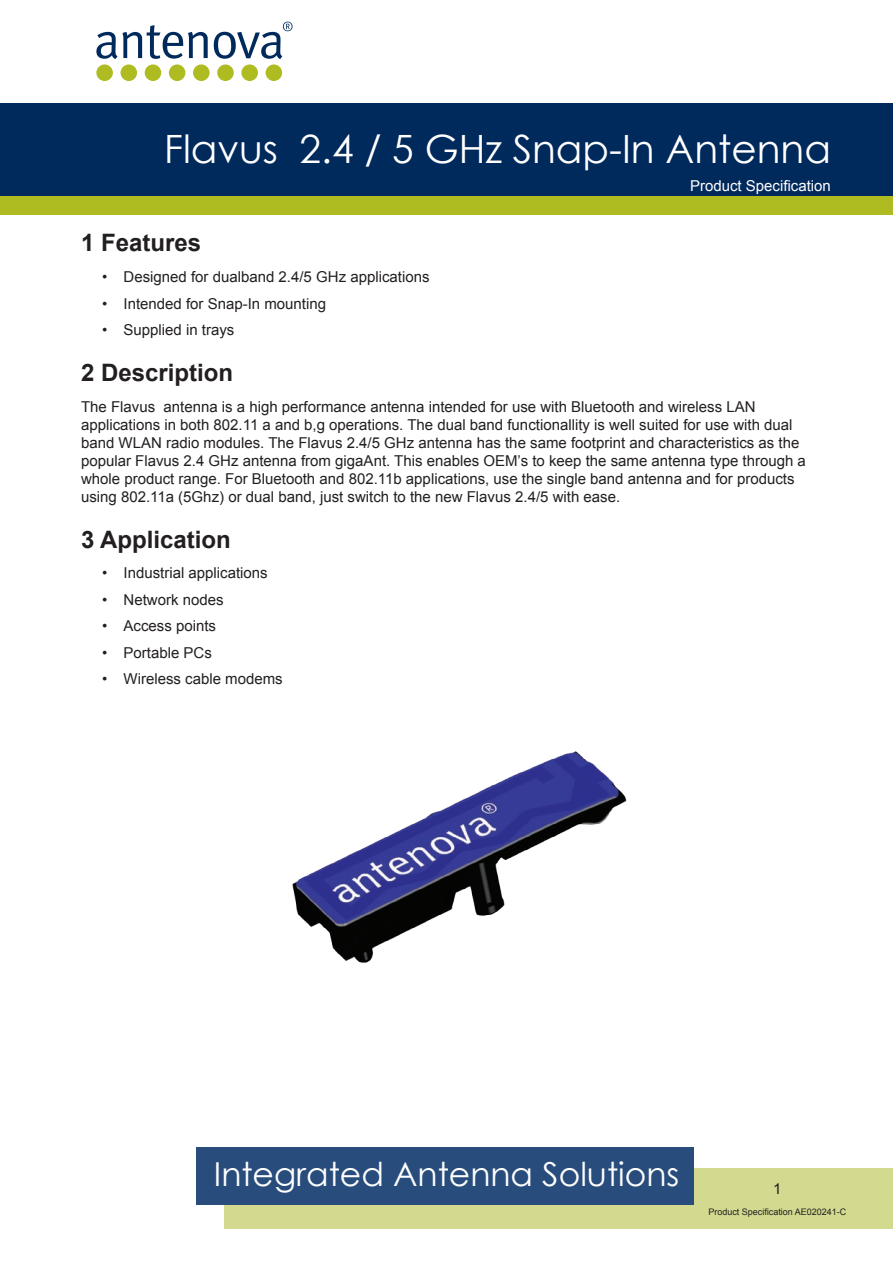
<style>
.page{position:relative;width:893px;height:1263px;background:#fff}
.page>*{position:absolute;margin:0;border:0;box-sizing:border-box;transform-origin:0 0}
.t1{font:39px "Century Gothic";color:#fff}
.t2{font:33px "Century Gothic";color:#fff}
.t3{font:700 24px "Arial";color:#231f20}
.t4{font:15px/26.5px "Arial";color:#231f20}
.t5{font:15px "Arial";color:#fff}
.t6{font:9px "Arial";color:#231f20}
</style>
<div class="page">
<svg style="left:96px;top:25px;width:112px;height:34px"></svg>
<svg style="left:214px;top:22px;width:79px;height:37px"></svg>
<div style="left:96px;top:64px;width:17px;height:17px;background:#aebc21;border-radius:50%"></div>
<div style="left:266px;top:64px;width:16px;height:17px;background:#aebc21;border-radius:50%"></div>
<div style="left:241px;top:64px;width:17px;height:17px;background:#aebc21;border-radius:50%"></div>
<div style="left:217px;top:64px;width:17px;height:17px;background:#aebc21;border-radius:50%"></div>
<div style="left:193px;top:64px;width:17px;height:17px;background:#aebc21;border-radius:50%"></div>
<div style="left:169px;top:64px;width:16px;height:17px;background:#aebc21;border-radius:50%"></div>
<div style="left:145px;top:64px;width:16px;height:17px;background:#aebc21;border-radius:50%"></div>
<div style="left:121px;top:64px;width:16px;height:17px;background:#aebc21;border-radius:50%"></div>
<div style="left:224px;top:1168px;width:669px;height:60px;background:#d3d98f"></div>
<div style="left:197px;top:1148px;width:497px;height:57px;background:#284c7b"></div>
<div style="left:0;top:103px;width:893px;height:94px;background:#00295c"></div>
<div style="left:0;top:196px;width:893px;height:19px;background:#aebc21"></div>
<img style="left:292px;top:751px;width:335px;height:212px">
<h1 class="t1" style="left:164px;top:122px;width:668px">Flavus 2.4 / 5 GHz Snap-In Antenna</h1>
<p class="t5" style="left:690px;top:176px;width:142px">Product Specification</p>
<h3 class="t3" style="left:81px;top:227px;width:122px">1 Features</h3>
<p class="t4" style="left:124px;top:264px;width:307px">Designed for dualband 2.4/5 GHz applications<br>Intended for Snap-In mounting<br>Supplied in trays</p>
<h3 class="t3" style="left:81px;top:357px;width:154px">2 Description</h3>
<p class="t4" style="left:81px;top:398px;width:726px;line-height:18px">The Flavus antenna is a high performance antenna intended for use with Bluetooth and wireless LAN applications in both 802.11 a and b,g operations. The dual band functionallity is well suited for use with dual band WLAN radio modules. The Flavus 2.4/5 GHz antenna has the same footprint and characteristics as the popular Flavus 2.4 GHz antenna from gigaAnt. This enables OEM’s to keep the same antenna type through a whole product range. For Bluetooth and 802.11b applications, use the single band antenna and for products using 802.11a (5Ghz) or dual band, just switch to the new Flavus 2.4/5 with ease.</p>
<h3 class="t3" style="left:81px;top:523px;width:151px">3 Application</h3>
<p class="t4" style="left:124px;top:560px;width:161px">Industrial applications<br>Network nodes<br>Access points<br>Portable PCs<br>Wireless cable modems</p>
<p class="t4" style="left:102px;top:264px;width:7px;text-align:justify">• • •</p>
<p class="t4" style="left:102px;top:560px;width:7px;text-align:justify">• • • • •</p>
<h2 class="t2" style="left:214px;top:1150px;width:467px">Integrated Antenna Solutions</h2>
<p class="t6" style="left:708px;top:1206px;width:140px">Product Specification AE020241-C</p>
</div>
